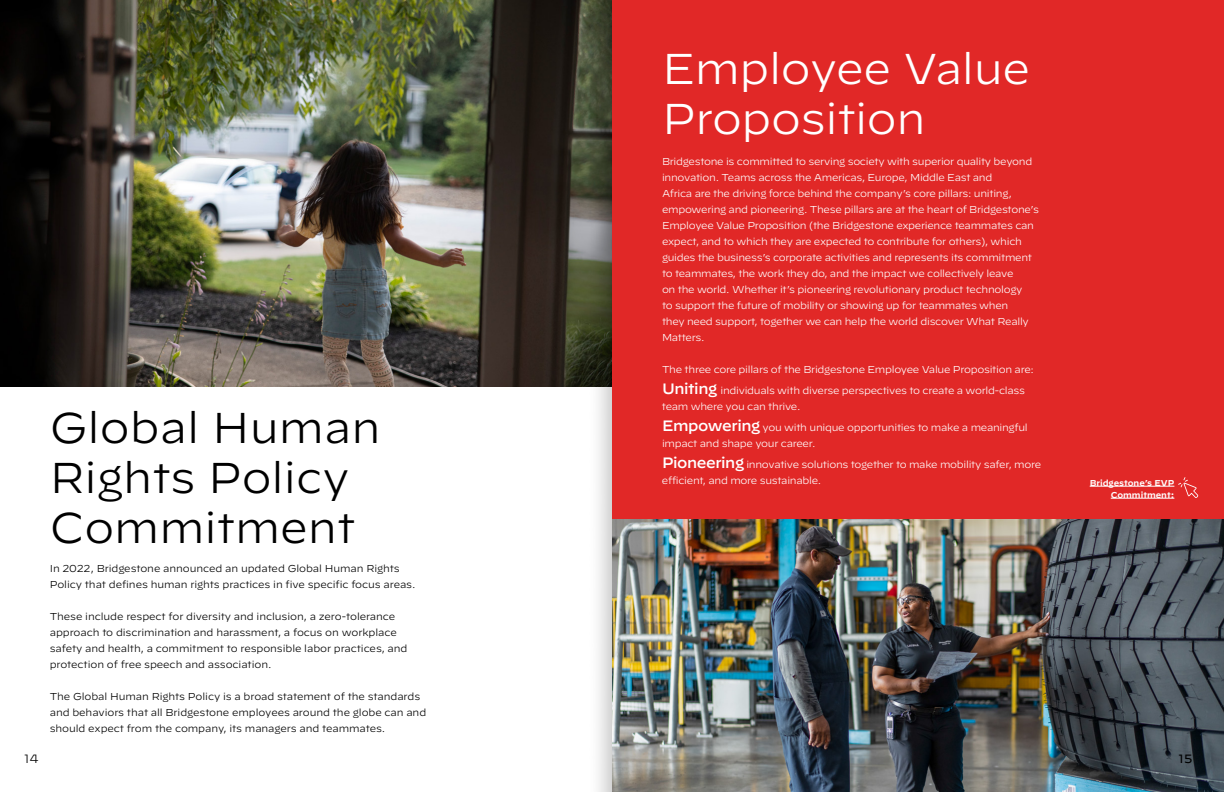
<style>
.page{position:relative;width:1224px;height:792px;background:#fff}
.page>*{position:absolute;margin:0;border:0;box-sizing:border-box;transform-origin:0 0}
.t1{font:300 43px/50px "Decimal";color:#000}
.t2{font:300 43px/50px "Decimal";letter-spacing:-.01em;color:#fff}
.t3{font:300 12px "Decimal";color:#000}
.t4{font:12px "Decimal";color:#000}
.t5{font:300 10px/16px "Decimal";letter-spacing:-.03em;color:#fff}
.t6{font:300 10px/16px "Decimal";letter-spacing:-.01em;color:#000}
.t7{font:600 8.5px/12px "Decimal";color:#fff;text-align:right}
.s1{font-weight:500;font-size:15px}
</style>
<div class="page">
<img style="left:0;top:0;width:612px;height:792px">
<div style="left:612px;top:0;width:612px;height:589px;background:#e12827"></div>
<img style="left:612px;top:520px;width:612px;height:272px">
<hr style="left:1090px;top:486px;width:84px;height:1px;background:#fff">
<hr style="left:1111px;top:498px;width:63px;height:1px;background:#fff">
<svg style="left:1178px;top:477px;width:20px;height:21px"></svg>
<p class="t3" style="left:24px;top:751px;width:16px">14</p>
<h1 class="t1" style="left:50px;top:403px;width:333px">Global Human<br>Rights Policy<br>Commitment</h1>
<p class="t6" style="left:50px;top:561px;width:367px">In 2022, Bridgestone announced an updated Global Human Rights<br>Policy that defines human rights practices in five specific focus areas.</p>
<p class="t6" style="left:50px;top:609px;width:359px">These include respect for diversity and inclusion, a zero-tolerance approach to discrimination and harassment, a focus on workplace safety and health, a commitment to responsible labor practices, and protection of free speech and association.</p>
<p class="t6" style="left:50px;top:689px;width:378px">The Global Human Rights Policy is a broad statement of the standards and behaviors that all Bridgestone employees around the globe can and should expect from the company, its managers and teammates.</p>
<h1 class="t2" style="left:662px;top:44px;width:370px">Employee Value<br>Proposition</h1>
<p class="t5" style="left:662px;top:153px;width:378px">Bridgestone is committed to serving society with superior quality beyond innovation. Teams across the Americas, Europe, Middle East and<br>Africa are the driving force behind the company’s core pillars: uniting, empowering and pioneering. These pillars are at the heart of Bridgestone’s Employee Value Proposition (the Bridgestone experience teammates can expect, and to which they are expected to contribute for others), which guides the business’s corporate activities and represents its commitment to teammates, the work they do, and the impact we collectively leave<br>on the world. Whether it’s pioneering revolutionary product technology<br>to support the future of mobility or showing up for teammates when<br>they need support, together we can help the world discover What Really Matters.</p>
<p class="t5" style="left:662px;top:359px;width:374px;line-height:21px">The three core pillars of the Bridgestone Employee Value Proposition are:<br><span class="s1">Uniting</span> individuals with diverse perspectives to create a world-class</p>
<p class="t5" style="left:662px;top:396px;width:367px;line-height:21px">team where you can thrive.<br><span class="s1">Empowering</span> you with unique opportunities to make a meaningful</p>
<p class="t5" style="left:662px;top:433px;width:381px;line-height:21px">impact and shape your career.<br><span class="s1">Pioneering</span> innovative solutions together to make mobility safer, more</p>
<p class="t5" style="left:662px;top:472px;width:161px">efficient, and more sustainable.</p>
<p class="t7" style="left:1090px;top:476px;width:86px">Bridgestone’s EVP<br>Commitment:</p>
<p class="t4" style="left:1179px;top:751px;width:15px">15</p>
</div>
